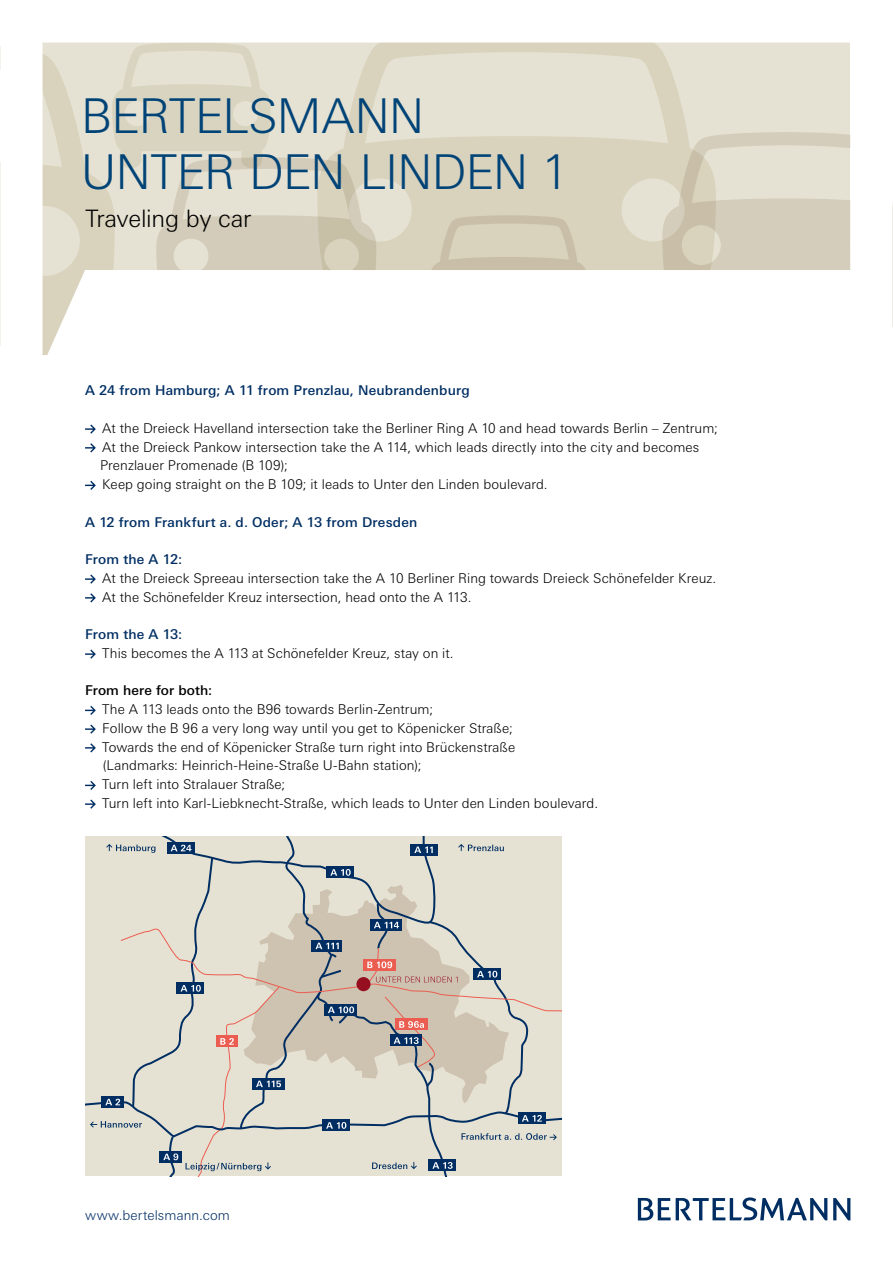
<style>
.page{position:relative;width:893px;height:1263px;background:#fff}
.page>*{position:absolute;margin:0;border:0;box-sizing:border-box;transform-origin:0 0}
.t1{font:300 48px/56.2px "LT Univers Basic";letter-spacing:-.025em;color:#004377}
.t2{font:300 24px "LT Univers Basic";letter-spacing:-.015em;color:#000}
.t3{font:300 13.5px/18.8px "LT Univers Basic";letter-spacing:.005em;color:#000}
.t4{font:500 13.5px "LT Univers Basic";letter-spacing:.015em;color:#002e63}
.t5{font:300 13.5px "LT Univers Basic";letter-spacing:.01em;color:#002e63}
.t6{font:500 13.5px "LT Univers Basic";letter-spacing:.01em;color:#000}
</style>
<div class="page">
<svg style="left:42px;top:42px;width:809px;height:439px"></svg>
<svg style="left:833px;top:1198px;width:17px;height:22px"></svg>
<svg style="left:638px;top:1197px;width:189px;height:23px"></svg>
<svg style="left:85px;top:424px;width:11px;height:10px"></svg>
<svg style="left:85px;top:443px;width:11px;height:9px"></svg>
<svg style="left:85px;top:481px;width:11px;height:9px"></svg>
<svg style="left:85px;top:574px;width:11px;height:10px"></svg>
<svg style="left:85px;top:593px;width:11px;height:9px"></svg>
<svg style="left:85px;top:649px;width:11px;height:10px"></svg>
<svg style="left:85px;top:706px;width:11px;height:9px"></svg>
<svg style="left:85px;top:724px;width:11px;height:10px"></svg>
<svg style="left:85px;top:743px;width:11px;height:9px"></svg>
<svg style="left:85px;top:781px;width:11px;height:9px"></svg>
<svg style="left:85px;top:799px;width:11px;height:10px"></svg>
<svg style="left:85px;top:837px;width:476px;height:339px;background:#d4d0c5"></svg>
<h1 class="t1" style="left:81px;top:87px;width:121px">Bertelsmann<br>Unte</h1>
<h1 class="t1" style="left:204px;top:143px;width:76px">r den</h1>
<h1 class="t1" style="left:359px;top:143px;width:70px">Linden</h1>
<h1 class="t1" style="left:542px;top:143px;width:28px">1</h1>
<h2 class="t2" style="left:86px;top:204px;width:167px">Traveling by car</h2>
<p class="t4" style="left:85px;top:383px;width:386px">A 24 from Hamburg; A 11 from Prenzlau, Neubrandenburg</p>
<p class="t3" style="left:100px;top:419px;width:619px">At the Dreieck Havelland intersection take the Berliner Ring A 10 and head towards Berlin – Zentrum; At the Dreieck Pankow intersection take the A 114, which leads directly into the city and becomes Prenzlauer Promenade (B 109);<br>Keep going straight on the B 109; it leads to Unter den Linden boulevard.</p>
<p class="t4" style="left:85px;top:514px;width:334px">A 12 from Frankfurt a. d. Oder; A 13 from Dresden</p>
<p class="t4" style="left:85px;top:551px;width:99px">From the A 12:</p>
<p class="t3" style="left:102px;top:569px;width:615px">At the Dreieck Spreeau intersection take the A 10 Berliner Ring towards Dreieck Schönefelder Kreuz.<br>At the Schönefelder Kreuz intersection, head onto the A 113.</p>
<p class="t4" style="left:85px;top:626px;width:99px">From the A 13:</p>
<p class="t3" style="left:102px;top:644px;width:353px">This becomes the A 113 at Schönefelder Kreuz, stay on it.</p>
<p class="t6" style="left:85px;top:683px;width:129px">From here for both:</p>
<p class="t3" style="left:102px;top:700px;width:497px">The A 113 leads onto the B96 towards Berlin-Zentrum;<br>Follow the B 96 a very long way until you get to Köpenicker Straße;<br>Towards the end of Köpenicker Straße turn right into Brückenstraße<br>(Landmarks: Heinrich-Heine-Straße U-Bahn station);<br>Turn left into Stralauer Straße;<br>Turn left into Karl-Liebknecht-Straße, which leads to Unter den Linden boulevard.</p>
<p class="t5" style="left:85px;top:1208px;width:146px">www.bertelsmann.com</p>
</div>
